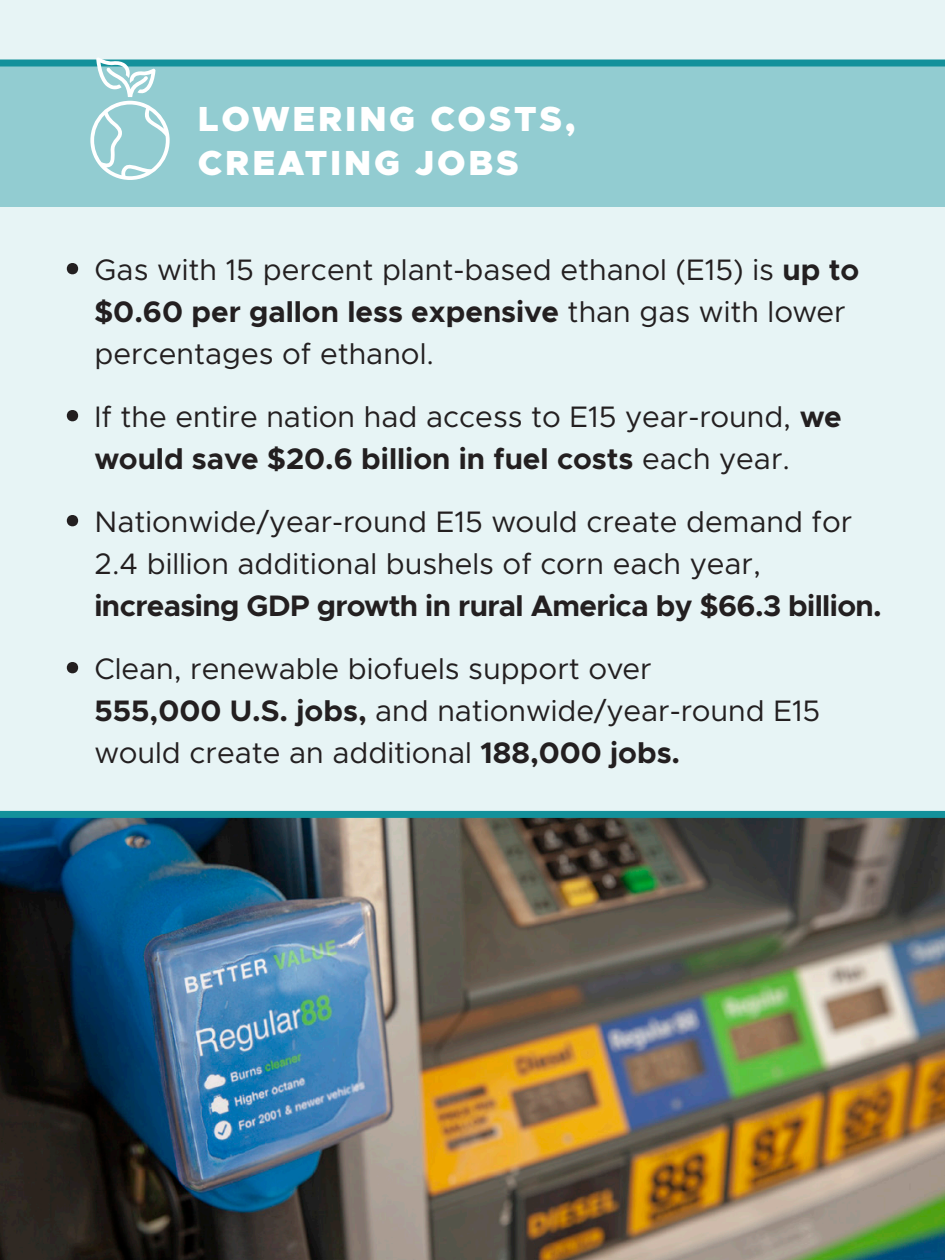
<style>
.page{position:relative;width:945px;height:1260px;background:#e7f4f5}
.page>*{position:absolute;margin:0;border:0;box-sizing:border-box;transform-origin:0 0}
.t1{font:900 35px/43.4px "Metropolis";letter-spacing:.08em;color:#fff}
.t2{font:29.75px/42px "Metropolis";color:#231f20}
.t3{font:700 29.75px "Metropolis";letter-spacing:-.02em;color:#231f20}
.s1{font-family:"Helvetica";font-size:52.5px}
.s2{font-weight:700}
</style>
<div class="page">
<img style="left:0;top:818px;width:945px;height:442px">
<div style="left:0;top:66px;width:945px;height:141px;background:#92ccd1"></div>
<div style="left:0;top:60px;width:945px;height:6px;background:#13919b"></div>
<div style="left:0;top:811px;width:945px;height:7px;background:#13919b"></div>
<svg style="left:90px;top:58px;width:80px;height:122px"></svg>
<p class="t1" style="left:198px;top:98px;width:380px">LOWERING COSTS,<br>CREATING JOBS</p>
<p class="t2" style="left:94px;top:249px;width:766px;text-indent:-32px"><span class="s1">•</span> Gas with 15 percent plant-based ethanol (E15) is <span class="s2">up to $0.60 per gallon less expensive</span> than gas with lower percentages of ethanol.</p>
<p class="t2" style="left:94px;top:396px;width:749px;text-indent:-32px"><span class="s1">•</span> If the entire nation had access to E15 year-round, <span class="s2">we would save $20.6 billion in fuel costs</span> each year.</p>
<p class="t2" style="left:94px;top:501px;width:759px;text-indent:-32px"><span class="s1">•</span> Nationwide/year-round E15 would create demand for<br>2.4 billion additional bushels of corn each year,</p>
<p class="t3" style="left:94px;top:587px;width:789px">increasing GDP growth in rural America by $66.3 billion.</p>
<p class="t2" style="left:94px;top:648px;width:727px;text-indent:-32px"><span class="s1">•</span> Clean, renewable biofuels support over<br><span class="s2">555,000 U.S. jobs,</span> and nationwide/year-round E15 would create an additional <span class="s2">188,000 jobs.</span></p>
</div>
